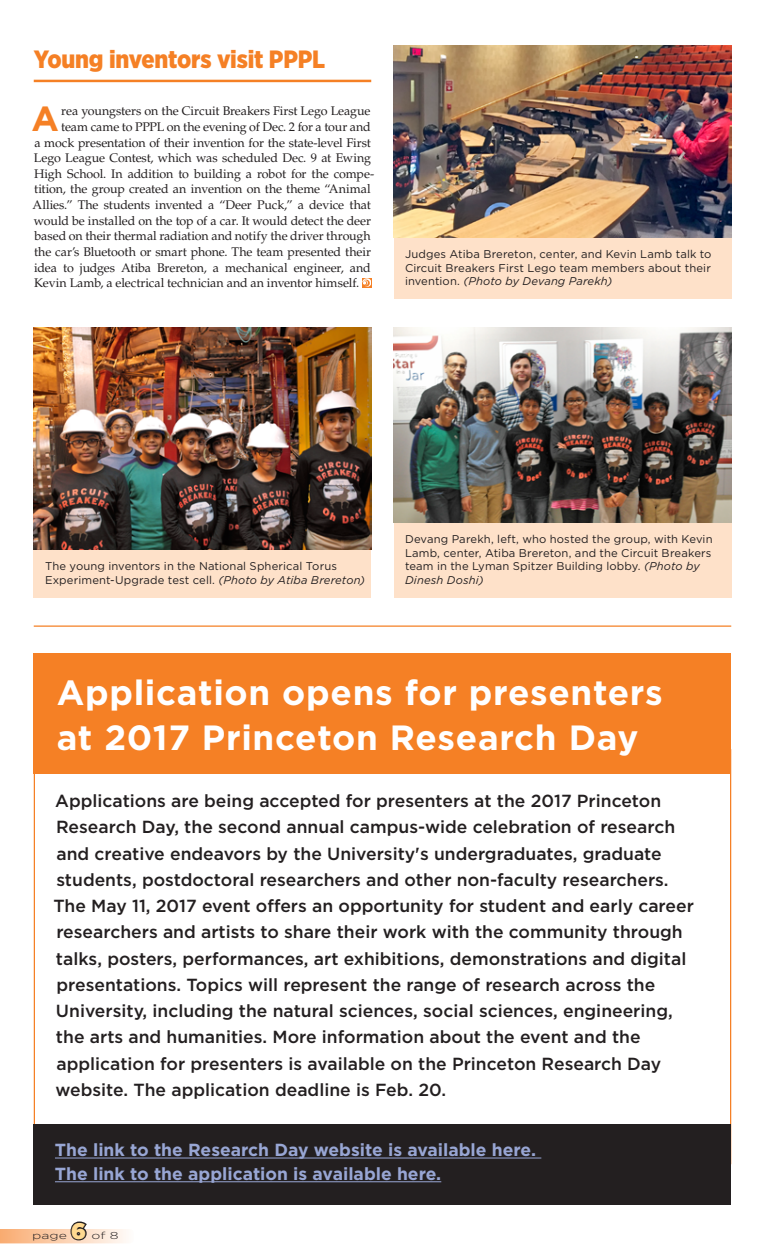
<style>
.page{position:relative;width:765px;height:1260px;background:#fff}
.page>*{position:absolute;margin:0;border:0;box-sizing:border-box;transform-origin:0 0}
.t1{font:700 35px/45px "Gotham";letter-spacing:.02em;color:#fff}
.t2{font:700 34.88px "Gotham";color:#f58025}
.t3{font:900 25px "Gotham Narrow";letter-spacing:-.01em;color:#f58025}
.t4{font:900 22.5px "Gotham";color:#ffd990}
.t5{font:500 17.5px/26.2px "Gotham";color:#231f20}
.t6{font:700 17.5px/23.8px "Gotham";color:#98a6d4}
.t7{font:12.5px "Palatino LT Std";letter-spacing:-.01em;color:#231f20}
.t8{font:11.25px/13.5px "Gotham";letter-spacing:.01em;color:#231f20}
.t9{font:300 10px "Gotham";color:#231f20;scale:1.4 1}
.s1{font-style:italic}
</style>
<div class="page">
<img style="left:394px;top:328px;width:337px;height:195px">
<div style="left:394px;top:523px;width:337px;height:74px;background:#fee1c9"></div>
<img style="left:34px;top:328px;width:337px;height:222px">
<img style="left:394px;top:45px;width:337px;height:192px">
<div style="left:34px;top:550px;width:337px;height:47px;background:#fee1c9"></div>
<div style="left:394px;top:238px;width:337px;height:61px;background:#fee1c9"></div>
<svg style="left:362px;top:278px;width:9px;height:9px"></svg>
<svg style="left:363px;top:279px;width:8px;height:8px"></svg>
<hr style="left:34px;top:80px;width:337px;height:2px;background:#f58025">
<hr style="left:34px;top:625px;width:697px;height:2px;background:#f58025">
<div style="left:34px;top:653px;width:697px;height:121px;background:#f58025"></div>
<div style="left:34px;top:1124px;width:697px;height:80px;background:#231f20"></div>
<hr style="left:55px;top:1158px;width:486px;height:1px;background:#98a6d4">
<hr style="left:55px;top:1182px;width:386px;height:1px;background:#98a6d4">
<svg style="left:0;top:1221px;width:126px;height:22px"></svg>
<h3 class="t3" style="left:34px;top:43px;width:293px">Young inventors visit PPPL</h3>
<h2 class="t2" style="left:32px;top:95px;width:29px">A</h2>
<p class="t7" style="left:61px;top:104px;width:311px">rea youngsters on the Circuit Breakers First Lego League</p>
<p class="t7" style="left:61px;top:119px;width:311px">team came to PPPL on the evening of Dec. 2 for a tour and</p>
<p class="t7" style="left:34px;top:135px;width:338px">a mock presentation of their invention for the state-level First</p>
<p class="t7" style="left:34px;top:151px;width:339px">Lego League Contest, which was scheduled Dec. 9 at Ewing</p>
<p class="t7" style="left:34px;top:166px;width:342px">High School. In addition to building a robot for the compe-</p>
<p class="t7" style="left:34px;top:182px;width:338px">tition, the group created an invention on the theme “Animal</p>
<p class="t7" style="left:33px;top:197px;width:340px">Allies.” The students invented a “Deer Puck,” a device that</p>
<p class="t7" style="left:34px;top:213px;width:339px">would be installed on the top of a car. It would detect the deer</p>
<p class="t7" style="left:35px;top:229px;width:338px">based on their thermal radiation and notify the driver through</p>
<p class="t7" style="left:34px;top:244px;width:338px">the car’s Bluetooth or smart phone. The team presented their</p>
<p class="t7" style="left:34px;top:260px;width:338px">idea to judges Atiba Brereton, a mechanical engineer, and</p>
<p class="t7" style="left:34px;top:276px;width:327px">Kevin Lamb, a electrical technician and an inventor himself.</p>
<p class="t8" style="left:405px;top:247px;width:308px;text-align:justify">Judges Atiba Brereton, center, and Kevin Lamb talk to Circuit Breakers First Lego team members about their invention. <span class="s1">(Photo by Devang Parekh)</span></p>
<p class="t8" style="left:45px;top:559px;width:322px">The young inventors in the National Spherical Torus<br>Experiment-Upgrade test cell. <span class="s1">(Photo by Atiba Brereton)</span></p>
<p class="t8" style="left:405px;top:532px;width:309px">Devang Parekh, left, who hosted the group, with Kevin Lamb, center, Atiba Brereton, and the Circuit Breakers team in the Lyman Spitzer Building lobby. <span class="s1">(Photo by Dinesh Doshi)</span></p>
<h1 class="t1" style="left:57px;top:670px;width:608px">Application opens for presenters at 2017 Princeton Research Day</h1>
<p class="t5" style="left:53px;top:788px;width:642px">Applications are being accepted for presenters at the 2017 Princeton Research Day, the second annual campus-wide celebration of research and creative endeavors by the University's undergraduates, graduate students, postdoctoral researchers and other non-faculty researchers.<br>The May 11, 2017 event offers an opportunity for student and early career researchers and artists to share their work with the community through talks, posters, performances, art exhibitions, demonstrations and digital presentations. Topics will represent the range of research across the University, including the natural sciences, social sciences, engineering, the arts and humanities. More information about the event and the application for presenters is available on the Princeton Research Day website. The application deadline is Feb. 20.</p>
<p class="t6" style="left:55px;top:1138px;width:483px">The link to the Research Day website is available here.<br>The link to the application is available here.</p>
<p class="t9" style="left:32px;top:1229px;width:26px">page</p>
<p class="t4" style="left:71px;top:1215px;width:16px">6</p>
<p class="t9" style="left:92px;top:1229px;width:21px">of 8</p>
</div>
